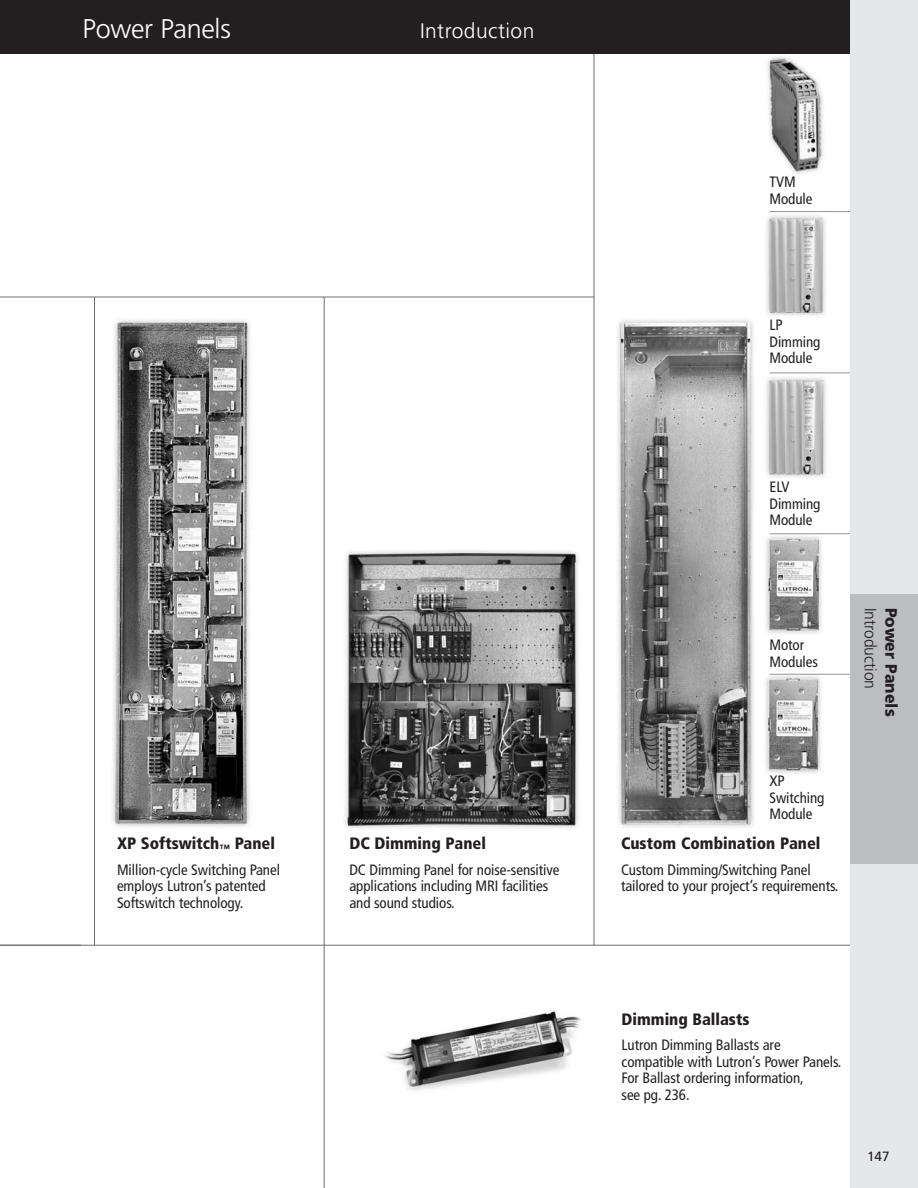
<style>
.page{position:relative;width:918px;height:1188px;background:#fff}
.page>*{position:absolute;margin:0;border:0;box-sizing:border-box;transform-origin:0 0}
.t1{font:300 27px "Frutiger";letter-spacing:-.01em;color:#fff}
.t2{font:300 21px "Frutiger";letter-spacing:.02em;color:#fff}
.t3{font:900 condensed 16.5px "Frutiger";color:#231f20}
.t4{font:300 16.5px "Frutiger";color:#231f20;scale:.95 1}
.t5{font:900 16.5px "Frutiger";color:#231f20;scale:.95 1}
.t6{font:condensed 15px/16.5px "Frutiger";letter-spacing:-.005em;color:#231f20}
.t7{font:13.35px "Frutiger";color:#231f20}
</style>
<div class="page">
<hr style="left:770px;top:373px;width:84px;height:1px;background:#939598">
<hr style="left:594px;top:40px;width:1px;height:906px;background:#6d6e70">
<div style="left:0;top:0;width:918px;height:54px;background:#231f20"></div>
<hr style="left:0;top:945px;width:918px;height:1px;background:#6d6e70">
<hr style="left:94px;top:297px;width:1px;height:648px;background:#6d6e70">
<hr style="left:0;top:297px;width:594px;height:1px;background:#6d6e70">
<hr style="left:324px;top:297px;width:1px;height:891px;background:#6d6e70">
<img style="left:112px;top:319px;width:139px;height:508px">
<img style="left:384px;top:1011px;width:197px;height:79px">
<img style="left:344px;top:550px;width:235px;height:279px">
<img style="left:618px;top:320px;width:136px;height:508px">
<img style="left:767px;top:57px;width:57px;height:117px">
<img style="left:766px;top:377px;width:60px;height:101px">
<img style="left:765px;top:534px;width:66px;height:100px">
<img style="left:764px;top:675px;width:58px;height:98px">
<hr style="left:770px;top:674px;width:84px;height:1px;background:#939598">
<img style="left:766px;top:215px;width:60px;height:101px">
<hr style="left:770px;top:533px;width:84px;height:1px;background:#939598">
<div style="left:850px;top:0;width:68px;height:1188px;background:#e6e7e8"></div>
<div style="left:850px;top:594px;width:68px;height:270px;background:#bbbdc0"></div>
<hr style="left:770px;top:211px;width:80px;height:1px;background:#939598">
<h1 class="t1" style="left:82px;top:17px;width:150px">Power Panels</h1>
<h2 class="t2" style="left:420px;top:22px;width:116px">Introduction</h2>
<p class="t3" style="left:117px;top:837px;width:160px">XP Softswitch<sub>™</sub> Panel</p>
<p class="t6" style="left:117px;top:862px;width:165px">Million-cycle Switching Panel employs Lutron’s patented<br>Softswitch technology.</p>
<p class="t3" style="left:349px;top:837px;width:138px">DC Dimming Panel</p>
<p class="t6" style="left:349px;top:862px;width:212px">DC Dimming Panel for noise-sensitive applications including MRI facilities and sound studios.</p>
<p class="t6" style="left:770px;top:175px;width:44px">TVM<br>Module</p>
<p class="t6" style="left:770px;top:318px;width:52px">LP<br>Dimming<br>Module</p>
<p class="t6" style="left:770px;top:480px;width:52px">ELV<br>Dimming<br>Module</p>
<p class="t6" style="left:770px;top:638px;width:50px">Motor<br>Modules</p>
<p class="t6" style="left:770px;top:774px;width:56px">XP<br>Switching<br>Module</p>
<p class="t3" style="left:621px;top:837px;width:201px">Custom Combination Panel</p>
<p class="t6" style="left:621px;top:862px;width:219px">Custom Dimming/Switching Panel tailored to your project’s requirements.</p>
<p class="t4" style="left:877px;top:608px;width:87px;rotate:90deg">Introduction</p>
<p class="t5" style="left:898px;top:608px;width:116px;rotate:90deg">Power Panels</p>
<p class="t3" style="left:622px;top:1012px;width:129px">Dimming Ballasts</p>
<p class="t6" style="left:622px;top:1038px;width:221px">Lutron Dimming Ballasts are compatible with Lutron’s Power Panels.<br>For Ballast ordering information,<br>see pg. 236.</p>
<p class="t7" style="left:867px;top:1151px;width:24px">147</p>
</div>
